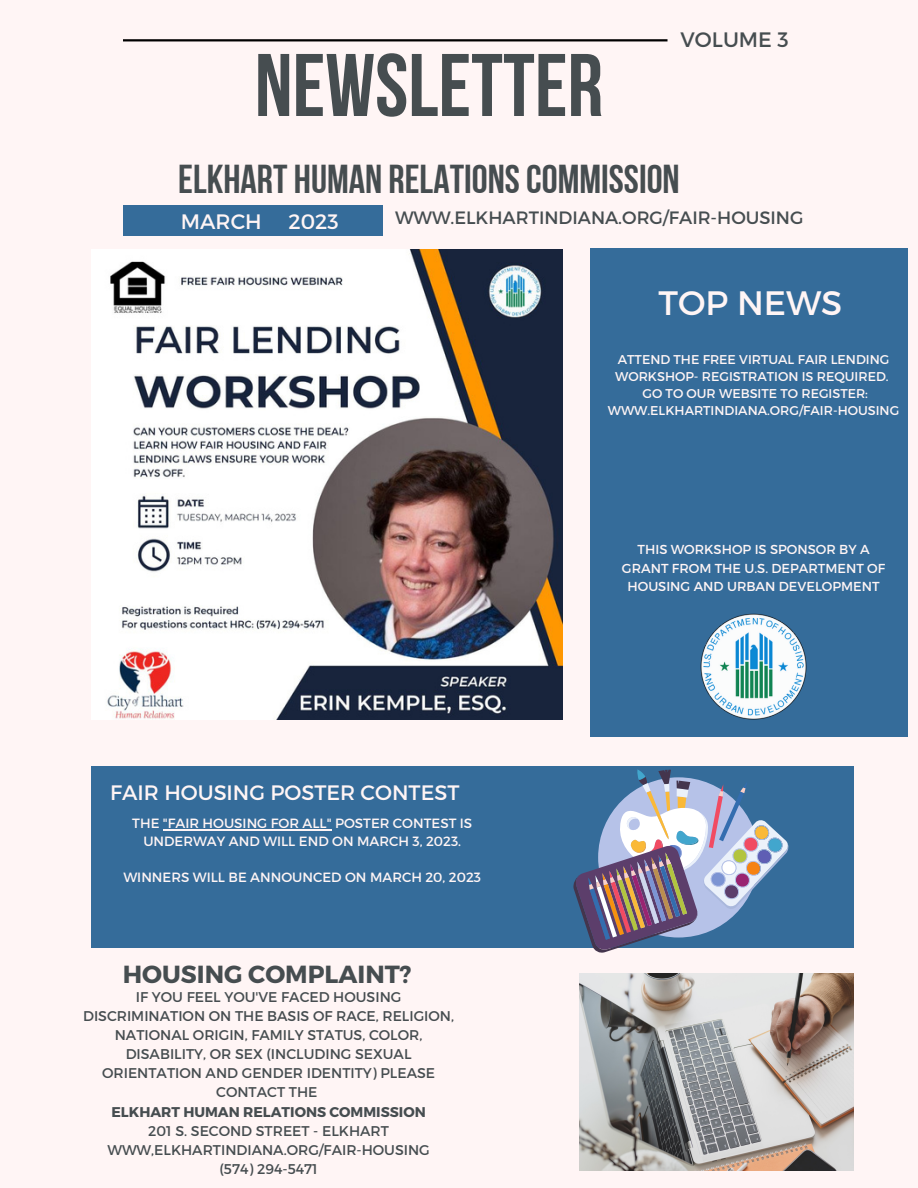
<style>
.page{position:relative;width:918px;height:1188px;background:#fff5f5}
.page>*{position:absolute;margin:0;border:0;box-sizing:border-box;transform-origin:0 0}
.t1{font:88.65px "Bebas Neue Cyrillic";color:#464d50}
.t2{font:40.2px "Bebas Neue Cyrillic";color:#464d50}
.t3{font:33.9px "Montserrat";color:#fff5f5}
.t4{font:700 24.75px "Montserrat";color:#464d50}
.t5{font:20.85px "Montserrat";color:#fff5f5}
.t6{font:20.85px "Montserrat";color:#464d50}
.t7{font:17.85px "Montserrat";color:#464d50}
.t8{font:14.1px/19.2px "Montserrat";color:#464d50;text-align:center}
.t9{font:700 14.1px "Montserrat";color:#464d50}
.t10{font:13.35px/17.9px "Montserrat";color:#fff5f5;text-align:center}
.t11{font:13.05px/18.1px "Montserrat";color:#fff5f5;text-align:center}
.t12{font:12.75px/17px "Montserrat";color:#fff5f5;text-align:center}
</style>
<div class="page">
<hr style="left:123px;top:39px;width:545px;height:2px;background:#000">
<div style="left:123px;top:205px;width:260px;height:31px;background:#356c9a"></div>
<div style="left:590px;top:248px;width:317px;height:488px;background:#356c9a"></div>
<div style="left:91px;top:766px;width:763px;height:181px;background:#356c9a"></div>
<img style="left:107px;top:249px;width:456px;height:471px">
<img style="left:701px;top:613px;width:106px;height:106px">
<svg style="left:572px;top:769px;width:217px;height:184px"></svg>
<img style="left:579px;top:973px;width:275px;height:197px">
<hr style="left:163px;top:829px;width:169px;height:1px;background:#fff5f5">
<h1 class="t1" style="left:255px;top:50px;width:350px">NEWSLETTER</h1>
<h3 class="t6" style="left:681px;top:26px;width:110px">VOLUME 3</h3>
<h2 class="t2" style="left:178px;top:163px;width:503px">ELKHART HUMAN RELATIONSCOMMISSION</h2>
<h3 class="t5" style="left:181px;top:208px;width:82px">MARCH</h3>
<h3 class="t5" style="left:289px;top:208px;width:52px">2023</h3>
<p class="t7" style="left:395px;top:206px;width:410px">WWW.ELKHARTINDIANA.ORG/FAIR-HOUSING</p>
<h3 class="t3" style="left:659px;top:281px;width:185px">TOP NEWS</h3>
<p class="t12" style="left:608px;top:351px;width:293px">ATTEND THE FREE VIRTUAL FAIR LENDING WORKSHOP- REGISTRATION IS REQUIRED.<br>GO TO OUR WEBSITE TO REGISTER:<br>WWW.ELKHARTINDIANA.ORG/FAIR-HOUSING</p>
<p class="t11" style="left:622px;top:540px;width:265px">THIS WORKSHOP IS SPONSOR BY A<br>GRANT FROM THE U.S. DEPARTMENT OF<br>HOUSING AND URBAN DEVELOPMENT</p>
<h3 class="t5" style="left:110px;top:779px;width:351px">FAIR HOUSING POSTER CONTEST</h3>
<p class="t10" style="left:132px;top:814px;width:341px">THE "FAIR HOUSING FOR ALL" POSTER CONTEST IS<br>UNDERWAY AND WILL END ON MARCH 3, 2023.</p>
<p class="t10" style="left:123px;top:867px;width:359px">WINNERS WILL BE ANNOUNCED ON MARCH 20, 2023</p>
<h3 class="t4" style="left:123px;top:958px;width:290px">HOUSING COMPLAINT?</h3>
<p class="t8" style="left:83px;top:987px;width:373px">IF YOU FEEL YOU'VE FACED HOUSING DISCRIMINATION ON THE BASIS OF RACE, RELIGION, NATIONAL ORIGIN, FAMILY STATUS, COLOR, DISABILITY, OR SEX (INCLUDING SEXUAL ORIENTATION AND GENDER IDENTITY) PLEASE CONTACT THE</p>
<p class="t9" style="left:111px;top:1102px;width:316px">ELKHART HUMAN RELATIONS COMMISSION</p>
<p class="t8" style="left:107px;top:1120px;width:324px">201 S. SECOND STREET - ELKHART<br>WWW,ELKHARTINDIANA.ORG/FAIR-HOUSING (574) 294-5471</p>
</div>
